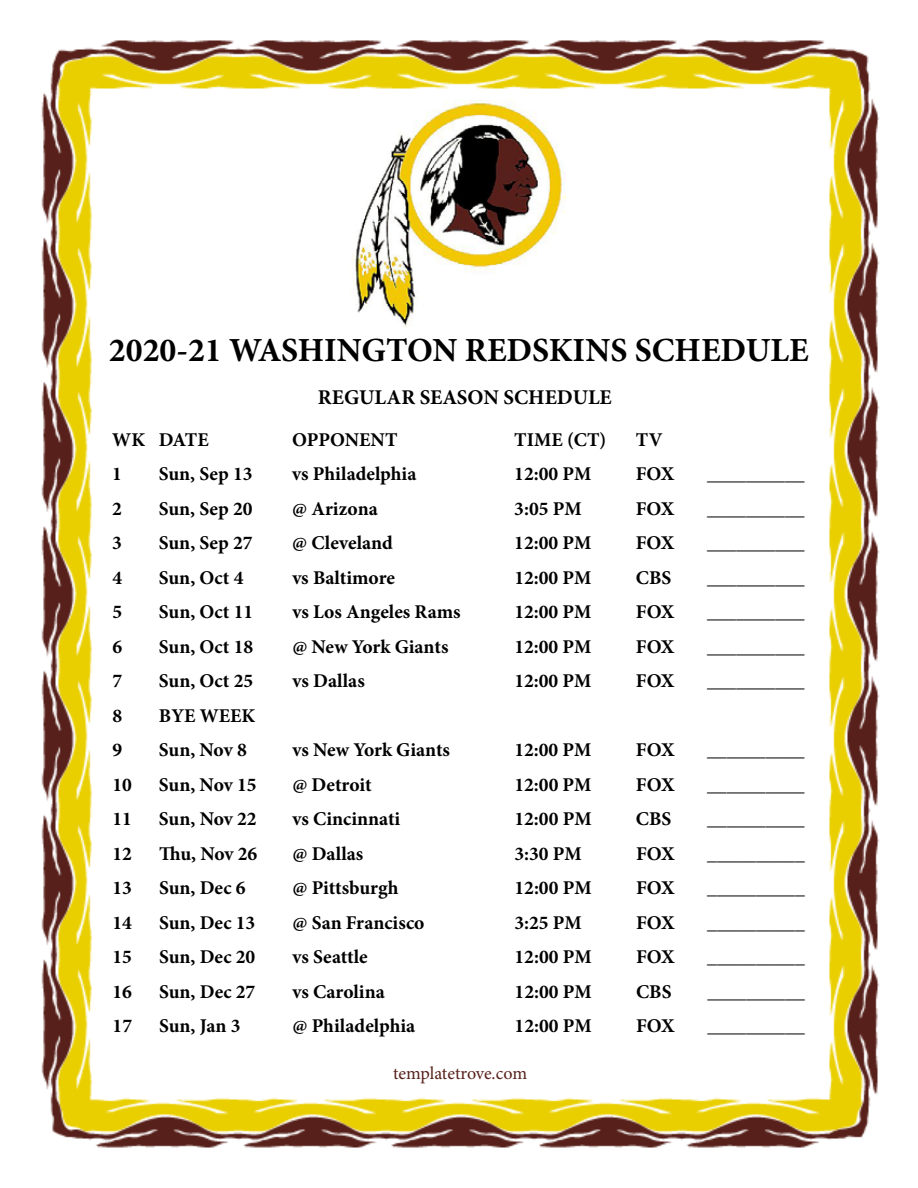
<style>
.page{position:relative;width:918px;height:1188px;background:#fff}
.page>*{position:absolute;margin:0;border:0;box-sizing:border-box;transform-origin:0 0}
.t1{font:700 33.75px "Minion Pro";color:#000}
.t2{font:700 21px "Minion Pro";color:#000}
.t3{font:700 19.5px "Minion Pro";color:#000}
.t4{font:18px "Minion Pro";letter-spacing:-.005em;color:#57201a}
</style>
<div class="page">
<img style="left:41px;top:40px;width:838px;height:1108px">
<img style="left:351px;top:100px;width:215px;height:232px">
<h1 class="t1" style="left:109px;top:326px;width:701px">2020-21 WASHINGTON REDSKINS SCHEDULE</h1>
<p class="t2" style="left:318px;top:382px;width:295px">REGULAR SEASON SCHEDULE</p>
<p class="t3" style="left:112px;top:426px;width:98px">WK DATE</p>
<p class="t3" style="left:292px;top:426px;width:107px">OPPONENT</p>
<p class="t3" style="left:514px;top:426px;width:94px">TIME (CT)</p>
<p class="t3" style="left:636px;top:426px;width:28px">TV</p>
<p class="t3" style="left:112px;top:460px;width:11px">1</p>
<p class="t3" style="left:159px;top:460px;width:95px">Sun, Sep 13</p>
<p class="t3" style="left:292px;top:460px;width:126px">vs Philadelphia</p>
<p class="t3" style="left:514px;top:460px;width:79px">12:00 PM</p>
<p class="t3" style="left:636px;top:460px;width:40px">FOX</p>
<p class="t3" style="left:112px;top:495px;width:11px">2</p>
<p class="t3" style="left:159px;top:495px;width:95px">Sun, Sep 20</p>
<p class="t3" style="left:292px;top:495px;width:87px">@ Arizona</p>
<p class="t3" style="left:514px;top:495px;width:69px">3:05 PM</p>
<p class="t3" style="left:636px;top:495px;width:40px">FOX</p>
<p class="t3" style="left:112px;top:529px;width:11px">3</p>
<p class="t3" style="left:159px;top:529px;width:95px">Sun, Sep 27</p>
<p class="t3" style="left:292px;top:529px;width:102px">@ Cleveland</p>
<p class="t3" style="left:514px;top:529px;width:79px">12:00 PM</p>
<p class="t3" style="left:636px;top:529px;width:40px">FOX</p>
<p class="t3" style="left:112px;top:564px;width:11px">4</p>
<p class="t3" style="left:159px;top:564px;width:86px">Sun, Oct 4</p>
<p class="t3" style="left:292px;top:564px;width:104px">vs Baltimore</p>
<p class="t3" style="left:514px;top:564px;width:79px">12:00 PM</p>
<p class="t3" style="left:636px;top:564px;width:37px">CBS</p>
<p class="t3" style="left:112px;top:598px;width:11px">5</p>
<p class="t3" style="left:159px;top:598px;width:96px">Sun, Oct 11</p>
<p class="t3" style="left:292px;top:598px;width:170px">vs Los Angeles Rams</p>
<p class="t3" style="left:514px;top:598px;width:79px">12:00 PM</p>
<p class="t3" style="left:636px;top:598px;width:40px">FOX</p>
<p class="t3" style="left:112px;top:633px;width:11px">6</p>
<p class="t3" style="left:159px;top:633px;width:96px">Sun, Oct 18</p>
<p class="t3" style="left:292px;top:633px;width:158px">@ New York Giants</p>
<p class="t3" style="left:514px;top:633px;width:79px">12:00 PM</p>
<p class="t3" style="left:636px;top:633px;width:40px">FOX</p>
<p class="t3" style="left:112px;top:667px;width:11px">7</p>
<p class="t3" style="left:159px;top:667px;width:96px">Sun, Oct 25</p>
<p class="t3" style="left:292px;top:667px;width:74px">vs Dallas</p>
<p class="t3" style="left:514px;top:667px;width:79px">12:00 PM</p>
<p class="t3" style="left:636px;top:667px;width:40px">FOX</p>
<p class="t3" style="left:112px;top:702px;width:11px">8</p>
<p class="t3" style="left:159px;top:702px;width:98px">BYE WEEK</p>
<p class="t3" style="left:112px;top:736px;width:11px">9</p>
<p class="t3" style="left:159px;top:736px;width:89px">Sun, Nov 8</p>
<p class="t3" style="left:292px;top:736px;width:159px">vs New York Giants</p>
<p class="t3" style="left:514px;top:736px;width:79px">12:00 PM</p>
<p class="t3" style="left:636px;top:736px;width:40px">FOX</p>
<p class="t3" style="left:112px;top:771px;width:21px">10</p>
<p class="t3" style="left:159px;top:771px;width:99px">Sun, Nov 15</p>
<p class="t3" style="left:292px;top:771px;width:81px">@ Detroit</p>
<p class="t3" style="left:514px;top:771px;width:79px">12:00 PM</p>
<p class="t3" style="left:636px;top:771px;width:40px">FOX</p>
<p class="t3" style="left:112px;top:805px;width:21px">11</p>
<p class="t3" style="left:159px;top:805px;width:99px">Sun, Nov 22</p>
<p class="t3" style="left:292px;top:805px;width:109px">vs Cincinnati</p>
<p class="t3" style="left:514px;top:805px;width:79px">12:00 PM</p>
<p class="t3" style="left:636px;top:805px;width:37px">CBS</p>
<p class="t3" style="left:112px;top:840px;width:21px">12</p>
<p class="t3" style="left:159px;top:840px;width:100px">Thu, Nov 26</p>
<p class="t3" style="left:292px;top:840px;width:72px">@ Dallas</p>
<p class="t3" style="left:515px;top:840px;width:69px">3:30 PM</p>
<p class="t3" style="left:636px;top:840px;width:40px">FOX</p>
<p class="t3" style="left:113px;top:874px;width:21px">13</p>
<p class="t3" style="left:159px;top:874px;width:88px">Sun, Dec 6</p>
<p class="t3" style="left:293px;top:874px;width:108px">@ Pittsburgh</p>
<p class="t3" style="left:515px;top:874px;width:79px">12:00 PM</p>
<p class="t3" style="left:636px;top:874px;width:40px">FOX</p>
<p class="t3" style="left:113px;top:909px;width:21px">14</p>
<p class="t3" style="left:159px;top:909px;width:98px">Sun, Dec 13</p>
<p class="t3" style="left:293px;top:909px;width:133px">@ San Francisco</p>
<p class="t3" style="left:515px;top:909px;width:69px">3:25 PM</p>
<p class="t3" style="left:636px;top:909px;width:40px">FOX</p>
<p class="t3" style="left:113px;top:943px;width:21px">15</p>
<p class="t3" style="left:159px;top:943px;width:98px">Sun, Dec 20</p>
<p class="t3" style="left:293px;top:943px;width:77px">vs Seattle</p>
<p class="t3" style="left:515px;top:943px;width:79px">12:00 PM</p>
<p class="t3" style="left:636px;top:943px;width:40px">FOX</p>
<p class="t3" style="left:113px;top:978px;width:21px">16</p>
<p class="t3" style="left:159px;top:978px;width:98px">Sun, Dec 27</p>
<p class="t3" style="left:293px;top:978px;width:94px">vs Carolina</p>
<p class="t3" style="left:515px;top:978px;width:79px">12:00 PM</p>
<p class="t3" style="left:636px;top:978px;width:37px">CBS</p>
<p class="t3" style="left:113px;top:1012px;width:21px">17</p>
<p class="t3" style="left:159px;top:1012px;width:83px">Sun, Jan 3</p>
<p class="t3" style="left:293px;top:1012px;width:124px">@ Philadelphia</p>
<p class="t3" style="left:515px;top:1012px;width:79px">12:00 PM</p>
<p class="t3" style="left:636px;top:1012px;width:40px">FOX</p>
<p class="t4" style="left:393px;top:1061px;width:136px">templatetrove.com</p>
<p class="t3" style="left:707px;top:460px;width:99px">__________</p>
<p class="t3" style="left:707px;top:495px;width:99px">__________</p>
<p class="t3" style="left:707px;top:529px;width:99px">__________</p>
<p class="t3" style="left:707px;top:564px;width:99px">__________</p>
<p class="t3" style="left:707px;top:598px;width:99px">__________</p>
<p class="t3" style="left:707px;top:633px;width:99px">__________</p>
<p class="t3" style="left:707px;top:667px;width:99px">__________</p>
<p class="t3" style="left:707px;top:736px;width:99px">__________</p>
<p class="t3" style="left:707px;top:771px;width:99px">__________</p>
<p class="t3" style="left:707px;top:805px;width:99px">__________</p>
<p class="t3" style="left:707px;top:840px;width:99px">__________</p>
<p class="t3" style="left:707px;top:874px;width:99px">__________</p>
<p class="t3" style="left:707px;top:909px;width:99px">__________</p>
<p class="t3" style="left:707px;top:943px;width:99px">__________</p>
<p class="t3" style="left:707px;top:978px;width:99px">__________</p>
<p class="t3" style="left:707px;top:1012px;width:99px">__________</p>
</div>
